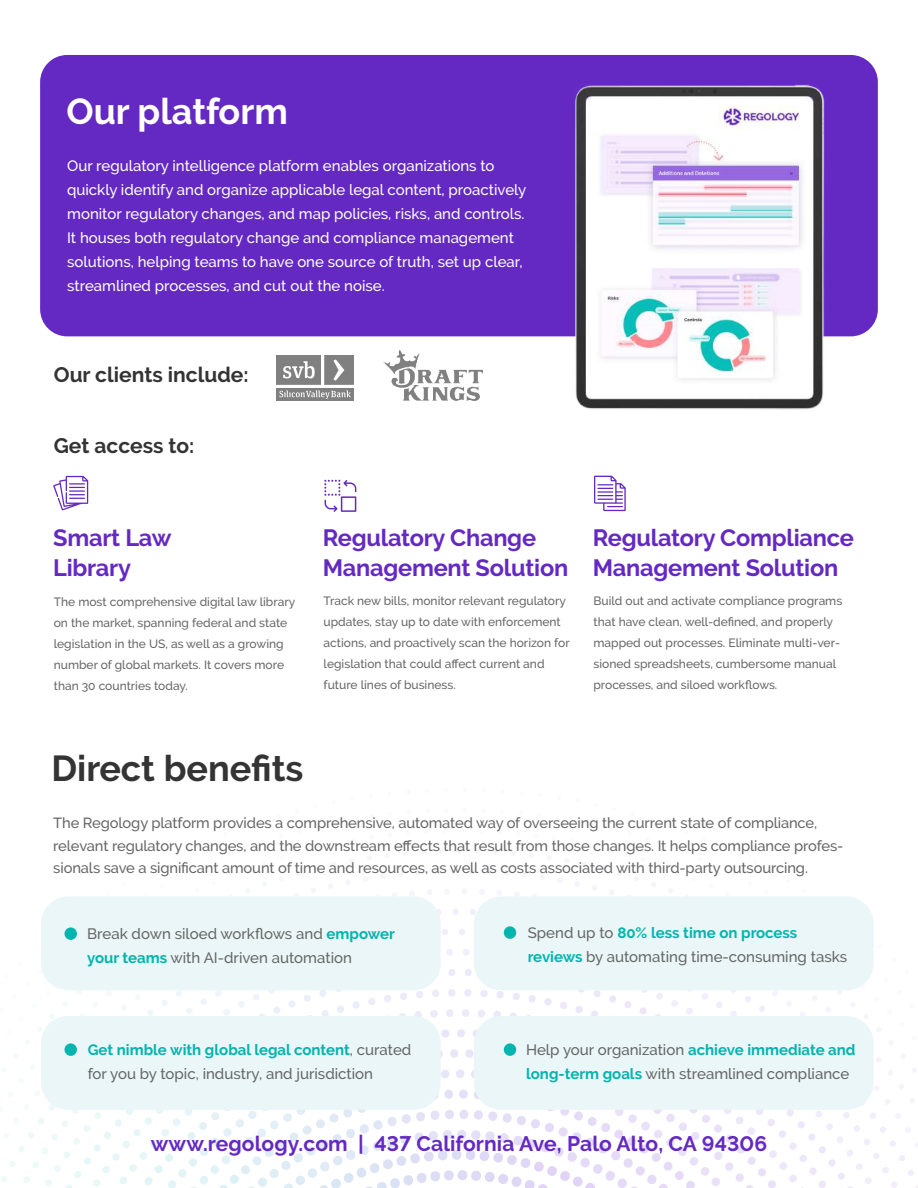
<style>
.page{position:relative;width:918px;height:1188px;background:#fff}
.page>*{position:absolute;margin:0;border:0;box-sizing:border-box;transform-origin:0 0}
.t1{font:700 36px "Raleway";color:#343434}
.t2{font:700 36px "Raleway";color:#fff}
.t3{font:700 23.55px/30px "Raleway";letter-spacing:-.01em;color:#6429c3}
.t4{font:700 21px "Raleway";letter-spacing:.005em;color:#6429c3}
.t5{font:700 21px "Raleway";color:#343434}
.t6{font:500 15px/24px "Raleway";color:#fff}
.t7{font:500 15px/24px "Raleway";color:#666}
.t8{font:500 14.7px/22.5px "Raleway";letter-spacing:-.01em;color:#666}
.t9{font:500 12px/21px "Raleway";color:#666}
.s1{font-weight:700;color:#00b5ad}
</style>
<div class="page">
<svg style="left:0;top:849px;width:918px;height:339px"></svg>
<div style="left:40px;top:55px;width:838px;height:281px;background:#6429c3;border-radius:27px"></div>
<img style="left:558px;top:84px;width:285px;height:326px">
<img style="left:276px;top:355px;width:77px;height:46px">
<img style="left:384px;top:351px;width:99px;height:50px">
<svg style="left:53px;top:476px;width:35px;height:34px"></svg>
<svg style="left:324px;top:480px;width:32px;height:32px"></svg>
<svg style="left:594px;top:476px;width:32px;height:35px"></svg>
<div style="left:41px;top:897px;width:400px;height:93px;background:#eaf6f7;border-radius:27px"></div>
<div style="left:65px;top:927px;width:12px;height:13px;background:#00b5ad;border-radius:50%"></div>
<div style="left:41px;top:1016px;width:400px;height:94px;background:#eaf6f7;border-radius:27px"></div>
<div style="left:65px;top:1043px;width:12px;height:13px;background:#00b5ad;border-radius:50%"></div>
<div style="left:474px;top:897px;width:400px;height:93px;background:#eaf6f7;border-radius:27px"></div>
<div style="left:504px;top:926px;width:12px;height:13px;background:#00b5ad;border-radius:50%"></div>
<div style="left:474px;top:1016px;width:400px;height:94px;background:#eaf6f7;border-radius:27px"></div>
<div style="left:504px;top:1043px;width:12px;height:13px;background:#00b5ad;border-radius:50%"></div>
<h1 class="t2" style="left:66px;top:91px;width:223px">Our platform</h1>
<p class="t6" style="left:67px;top:154px;width:461px">Our regulatory intelligence platform enables organizations to quickly identify and organize applicable legal content, proactively monitor regulatory changes, and map policies, risks, and controls.<br>It houses both regulatory change and compliance management solutions, helping teams to have one source of truth, set up clear, streamlined processes, and cut out the noise.</p>
<h3 class="t5" style="left:54px;top:362px;width:196px">Our clients include:</h3>
<h3 class="t5" style="left:54px;top:433px;width:142px">Get access to:</h3>
<h2 class="t3" style="left:53px;top:523px;width:120px">Smart Law<br>Library</h2>
<p class="t9" style="left:54px;top:591px;width:243px">The most comprehensive digital law library on the market, spanning federal and state legislation in the US, as well as a growing number of global markets. It covers more than 30 countries today.</p>
<h2 class="t3" style="left:323px;top:523px;width:247px">Regulatory Change<br>Management Solution</h2>
<p class="t9" style="left:324px;top:591px;width:248px">Track new bills, monitor relevant regulatory updates, stay up to date with enforcement actions, and proactively scan the horizon for legislation that could affect current and future lines of business.</p>
<h2 class="t3" style="left:593px;top:523px;width:262px">Regulatory Compliance<br>Management Solution</h2>
<p class="t9" style="left:594px;top:591px;width:250px">Build out and activate compliance programs that have clean, well-defined, and properly mapped out processes. Eliminate multi-ver&shy;sioned spreadsheets, cumbersome manual processes, and siloed workflows.</p>
<h1 class="t1" style="left:51px;top:748px;width:253px">Direct benefits</h1>
<p class="t8" style="left:53px;top:812px;width:792px">The Regology platform provides a comprehensive, automated way of overseeing the current state of compliance, relevant regulatory changes, and the downstream effects that result from those changes. It helps compliance profes&shy;sionals save a significant amount of time and resources, as well as costs associated with third-party outsourcing.</p>
<p class="t7" style="left:87px;top:922px;width:309px">Break down siloed workflows and <span class="s1">empower your teams</span> with AI-driven automation</p>
<p class="t7" style="left:88px;top:1038px;width:325px"><span class="s1">Get nimble with global legal content</span>, curated for you by topic, industry, and jurisdiction</p>
<p class="t7" style="left:528px;top:921px;width:321px">Spend up to <span class="s1">80% less time on process reviews</span> by automating time-consuming tasks</p>
<p class="t7" style="left:526px;top:1038px;width:331px">Help your organization <span class="s1">achieve immediate and long-term goals</span> with streamlined compliance</p>
<h3 class="t4" style="left:151px;top:1132px;width:618px">www.regology.com | 437 California Ave, Palo Alto, CA 94306</h3>
</div>
